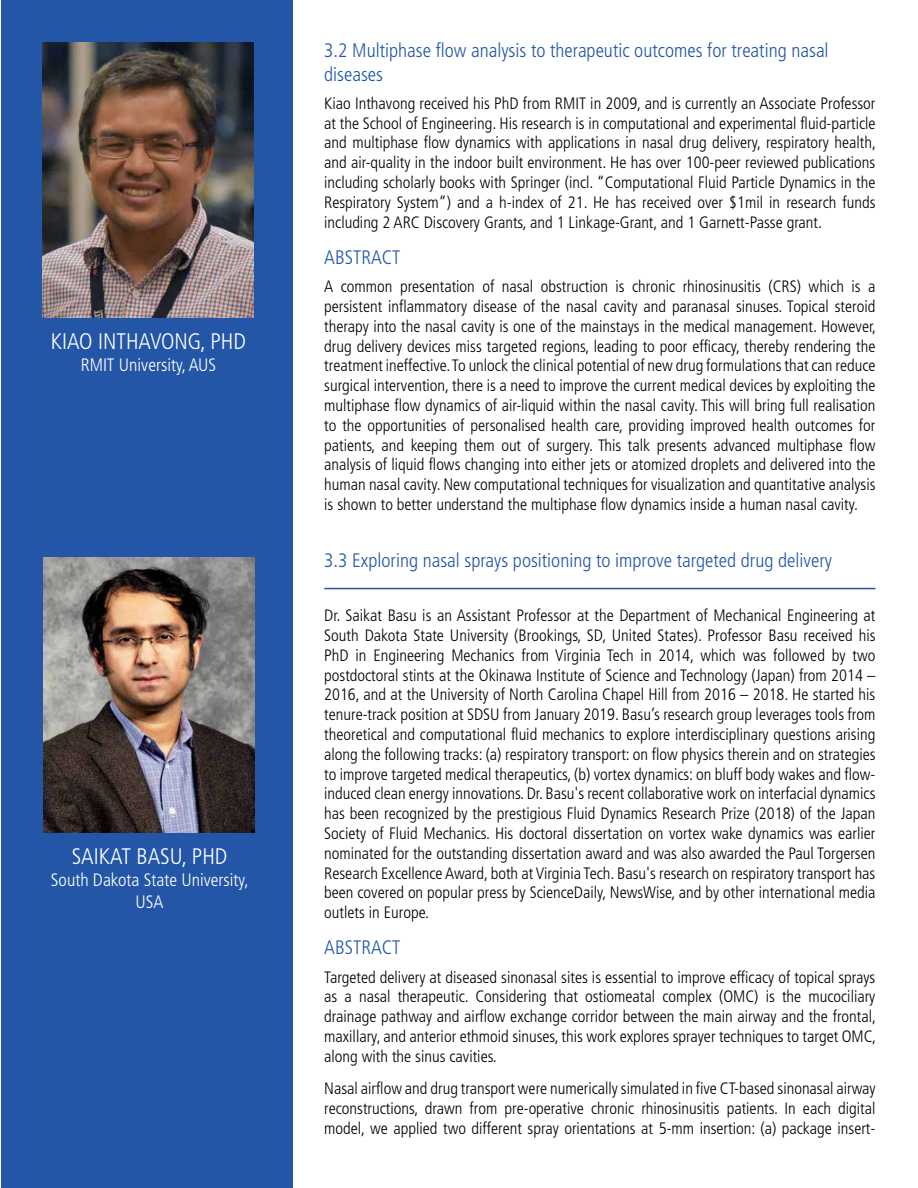
<style>
.page{position:relative;width:918px;height:1188px;background:#fff}
.page>*{position:absolute;margin:0;border:0;box-sizing:border-box;transform-origin:0 0}
.t1{font:300 condensed 22.5px "Frutiger";color:#fff}
.t2{font:300 condensed 19.5px/23.4px "Frutiger";color:#2356a7}
.t3{font:300 condensed 18px/21.6px "Frutiger";color:#fff;text-align:center}
.t4{font:300 condensed 16.5px/19.8px "Frutiger";color:#000;text-align:justify}
</style>
<div class="page">
<div style="left:1px;top:0;width:292px;height:1188px;background:#2356a7"></div>
<hr style="left:324px;top:588px;width:551px;height:1px;background:#2356a7">
<img style="left:44px;top:558px;width:211px;height:275px">
<img style="left:43px;top:43px;width:211px;height:274px">
<h1 class="t1" style="left:51px;top:329px;width:196px">KIAO INTHAVONG, PHD</h1>
<p class="t3" style="left:81px;top:354px;width:137px">RMIT University, AUS</p>
<h1 class="t1" style="left:72px;top:844px;width:157px">SAIKAT BASU, PHD</h1>
<p class="t3" style="left:51px;top:869px;width:199px">South Dakota State University,<br>USA</p>
<p class="t2" style="left:324px;top:39px;width:506px">3.2 Multiphase flow analysis to therapeutic outcomes for treating nasal diseases</p>
<p class="t4" style="left:324px;top:93px;width:553px">Kiao Inthavong received his PhD from RMIT in 2009, and is currently an Associate Professor at the School of Engineering. His research is in computational and experimental fluid-particle and multiphase flow dynamics with applications in nasal drug delivery, respiratory health, and air-quality in the indoor built environment. He has over 100-peer reviewed publications including scholarly books with Springer (incl. “Computational Fluid Particle Dynamics in the Respiratory System”) and a h-index of 21. He has received over $1mil in research funds including 2 ARC Discovery Grants, and 1 Linkage-Grant, and 1 Garnett-Passe grant.</p>
<p class="t2" style="left:324px;top:246px;width:78px">ABSTRACT</p>
<p class="t4" style="left:324px;top:277px;width:553px">A common presentation of nasal obstruction is chronic rhinosinusitis (CRS) which is a persistent inflammatory disease of the nasal cavity and paranasal sinuses. Topical steroid therapy into the nasal cavity is one of the mainstays in the medical management. However, drug delivery devices miss targeted regions, leading to poor efficacy, thereby rendering the treatment ineffective. To unlock the clinical potential of new drug formulations that can reduce surgical intervention, there is a need to improve the current medical devices by exploiting the multiphase flow dynamics of air-liquid within the nasal cavity. This will bring full realisation to the opportunities of personalised health care, providing improved health outcomes for patients, and keeping them out of surgery. This talk presents advanced multiphase flow analysis of liquid flows changing into either jets or atomized droplets and delivered into the human nasal cavity. New computational techniques for visualization and quantitative analysis is shown to better understand the multiphase flow dynamics inside a human nasal cavity.</p>
<p class="t2" style="left:324px;top:549px;width:509px">3.3 Exploring nasal sprays positioning to improve targeted drug delivery</p>
<p class="t4" style="left:324px;top:606px;width:553px">Dr. Saikat Basu is an Assistant Professor at the Department of Mechanical Engineering at South Dakota State University (Brookings, SD, United States). Professor Basu received his PhD in Engineering Mechanics from Virginia Tech in 2014, which was followed by two postdoctoral stints at the Okinawa Institute of Science and Technology (Japan) from 2014 – 2016, and at the University of North Carolina Chapel Hill from 2016 – 2018. He started his tenure-track position at SDSU from January 2019. Basu’s research group leverages tools from theoretical and computational fluid mechanics to explore interdisciplinary questions arising along the following tracks: (a) respiratory transport: on flow physics therein and on strategies to improve targeted medical therapeutics, (b) vortex dynamics: on bluff body wakes and flow&shy;induced clean energy innovations. Dr. Basu's recent collaborative work on interfacial dynamics has been recognized by the prestigious Fluid Dynamics Research Prize (2018) of the Japan Society of Fluid Mechanics. His doctoral dissertation on vortex wake dynamics was earlier nominated for the outstanding dissertation award and was also awarded the Paul Torgersen Research Excellence Award, both at Virginia Tech. Basu's research on respiratory transport has been covered on popular press by ScienceDaily, NewsWise, and by other international media outlets in Europe.</p>
<p class="t2" style="left:324px;top:936px;width:78px">ABSTRACT</p>
<p class="t4" style="left:324px;top:967px;width:553px">Targeted delivery at diseased sinonasal sites is essential to improve efficacy of topical sprays as a nasal therapeutic. Considering that ostiomeatal complex (OMC) is the mucociliary drainage pathway and airflow exchange corridor between the main airway and the frontal, maxillary, and anterior ethmoid sinuses, this work explores sprayer techniques to target OMC, along with the sinus cavities.</p>
<p class="t4" style="left:324px;top:1079px;width:553px">Nasal airflow and drug transport were numerically simulated in five CT-based sinonasal airway reconstructions, drawn from pre-operative chronic rhinosinusitis patients. In each digital model, we applied two different spray orientations at 5-mm insertion: (a) package insert-</p>
</div>
